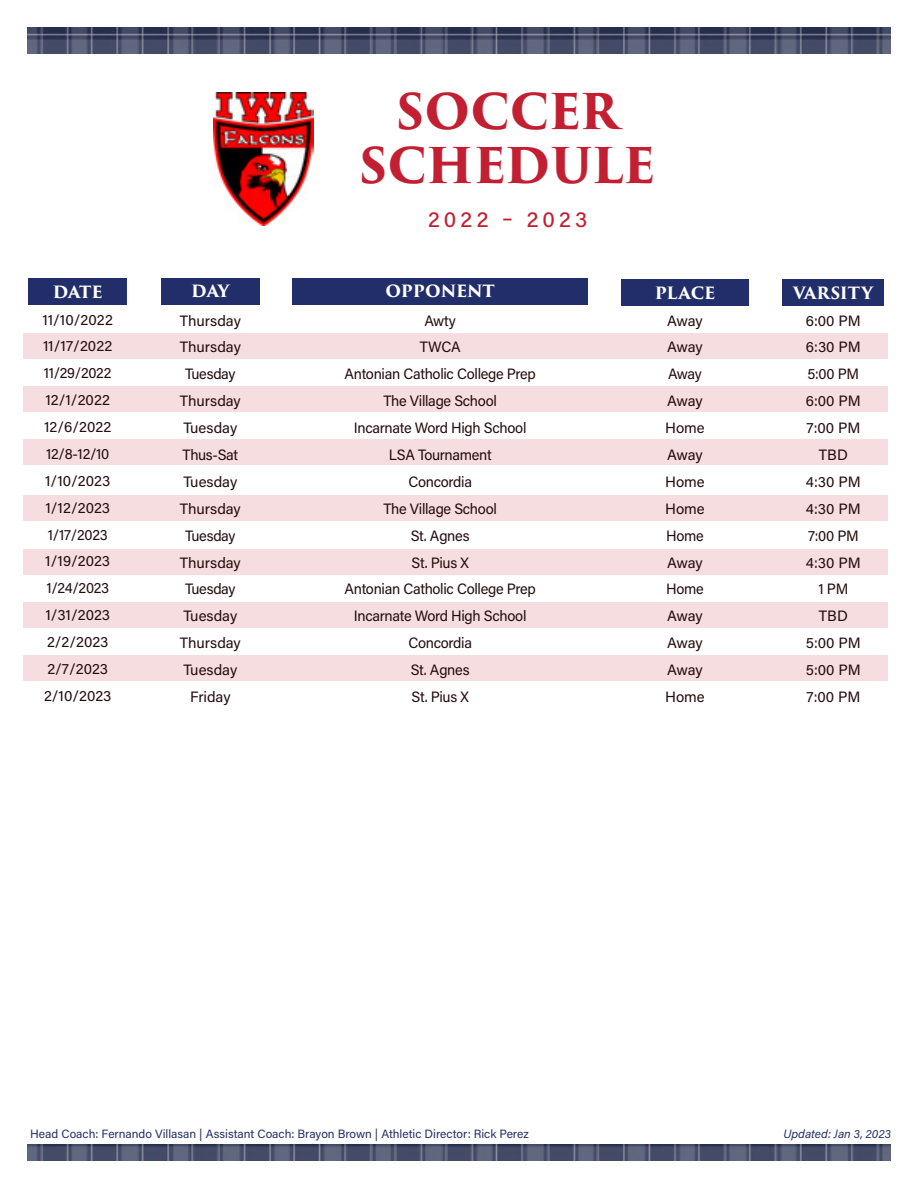
<style>
.page{position:relative;width:918px;height:1188px;background:#fff}
.page>*{position:absolute;margin:0;border:0;box-sizing:border-box;transform-origin:0 0}
.t1{font:700 48px/54px "Trajan Pro 3";letter-spacing:-.01em;color:#c22032;text-align:center}
.t2{font:500 21px "Acumin Pro";letter-spacing:.195em;color:#c22032}
.t3{font:700 16.5px "Trajan Pro 3";letter-spacing:-.01em;color:#fff}
.t4{font:15px/26.8px "Acumin Pro";letter-spacing:-.02em;color:#250d0d;text-align:center}
.t5{font:15px/26.8px "Acumin Pro";color:#250d0d;text-align:center}
.t6{font:12px "Acumin Pro";color:#252f68}
.t7{font:italic 12px "Acumin Pro";color:#252f68}
</style>
<div class="page">
<div style="left:23px;top:334px;width:864px;height:25px;background:#f5dde0"></div>
<div style="left:23px;top:387px;width:864px;height:25px;background:#f5dde0"></div>
<div style="left:23px;top:440px;width:864px;height:25px;background:#f5dde0"></div>
<div style="left:23px;top:495px;width:864px;height:25px;background:#f5dde0"></div>
<div style="left:23px;top:550px;width:864px;height:25px;background:#f5dde0"></div>
<div style="left:23px;top:603px;width:864px;height:25px;background:#f5dde0"></div>
<div style="left:23px;top:656px;width:864px;height:25px;background:#f5dde0"></div>
<img style="left:27px;top:1145px;width:864px;height:16px">
<img style="left:27px;top:27px;width:864px;height:27px">
<img style="left:214px;top:93px;width:99px;height:133px">
<div style="left:28px;top:278px;width:99px;height:27px;background:#222e69"></div>
<div style="left:161px;top:278px;width:99px;height:27px;background:#222e69"></div>
<div style="left:783px;top:279px;width:101px;height:27px;background:#222e69"></div>
<div style="left:292px;top:278px;width:296px;height:27px;background:#222e69"></div>
<div style="left:621px;top:279px;width:128px;height:27px;background:#222e69"></div>
<h1 class="t1" style="left:360px;top:86px;width:298px">SOCCER<br>SCHEDULE</h1>
<h2 class="t2" style="left:428px;top:205px;width:161px">2022 – 2023</h2>
<p class="t3" style="left:53px;top:279px;width:51px">DATE</p>
<p class="t3" style="left:191px;top:279px;width:40px">DAY</p>
<p class="t3" style="left:385px;top:279px;width:111px">OPPONENT</p>
<p class="t3" style="left:655px;top:280px;width:62px">PLACE</p>
<p class="t3" style="left:794px;top:280px;width:81px">VARSITY</p>
<p class="t5" style="left:43px;top:305px;width:72px">11/10/2022<br>11/17/2022<br>11/29/2022<br>12/1/2022<br>12/6/2022<br>12/8-12/10<br>1/10/2023<br>1/12/2023<br>1/17/2023<br>1/19/2023<br>1/24/2023<br>1/31/2023<br>2/2/2023<br>2/7/2023<br>2/10/2023</p>
<p class="t4" style="left:180px;top:306px;width:63px">Thursday<br>Thursday<br>Tuesday<br>Thursday<br>Tuesday<br>Thus-Sat<br>Tuesday<br>Thursday<br>Tuesday<br>Thursday<br>Tuesday<br>Tuesday<br>Thursday<br>Tuesday<br>Friday</p>
<p class="t4" style="left:665px;top:306px;width:41px;text-align:left">Away<br>Away<br>Away<br>Away<br>Home<br>Away<br>Home<br>Home<br>Home<br>Away<br>Home<br>Away<br>Away<br>Away<br>Home</p>
<p class="t4" style="left:806px;top:306px;width:57px">6:00 PM<br>6:30 PM<br>5:00 PM<br>6:00 PM<br>7:00 PM<br>TBD<br>4:30 PM<br>4:30 PM<br>7:00 PM<br>4:30 PM<br>1 PM<br>TBD<br>5:00 PM<br>5:00 PM<br>7:00 PM</p>
<p class="t4" style="left:345px;top:306px;width:193px">Awty<br>TWCA<br>Antonian Catholic College Prep<br>The Village School<br>Incarnate Word High School<br>LSA Tournament<br>Concordia<br>The Village School<br>St. Agnes<br>St. Pius X<br>Antonian Catholic College Prep<br>Incarnate Word High School<br>Concordia<br>St. Agnes<br>St. Pius X</p>
<p class="t6" style="left:30px;top:1126px;width:500px">Head Coach: Fernando Villasan | Assistant Coach: Brayon Brown | Athletic Director: Rick Perez</p>
<p class="t7" style="left:783px;top:1125px;width:109px">Updated: Jan 3, 2023</p>
</div>
